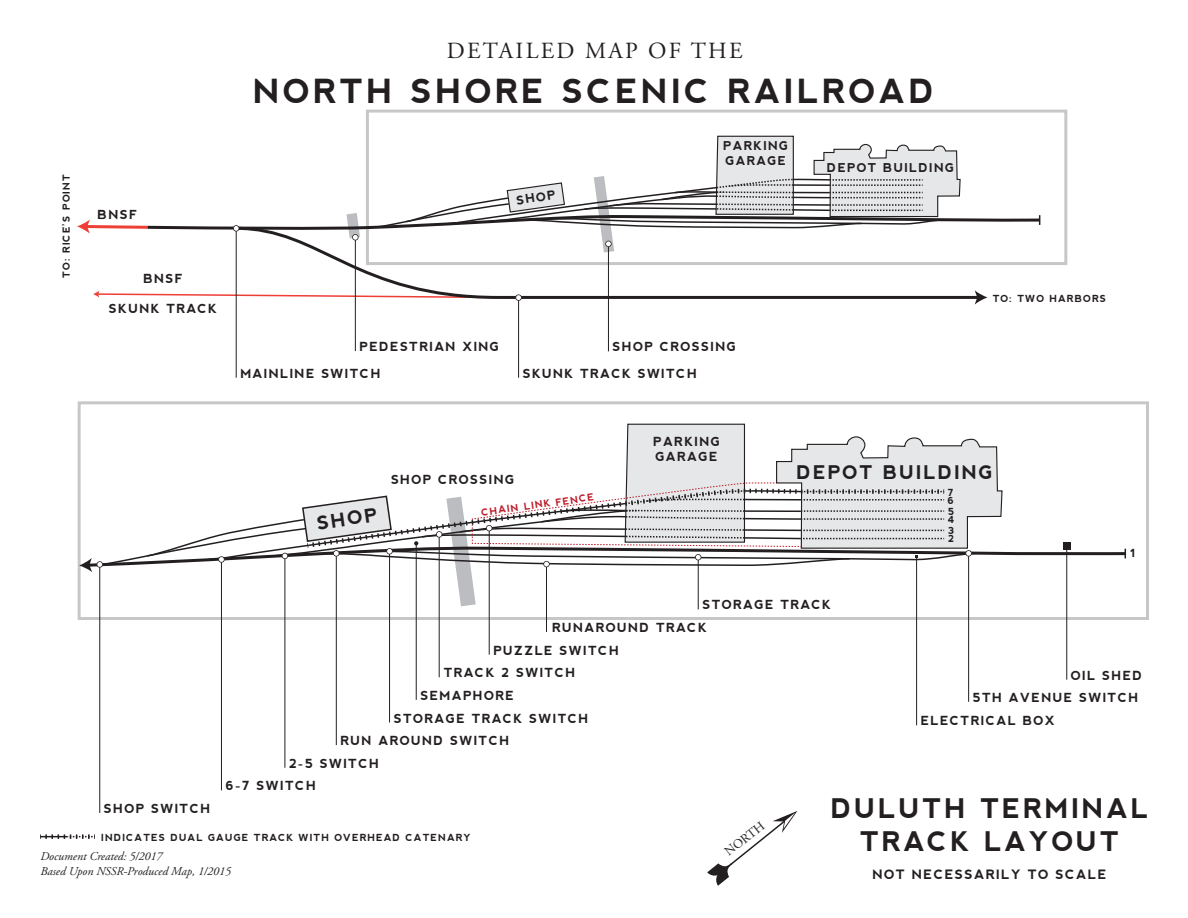
<style>
.page{position:relative;width:1188px;height:918px;background:#fff}
.page>*{position:absolute;margin:0;border:0;box-sizing:border-box;transform-origin:0 0}
.t1{font:700 33.15px "nevis";letter-spacing:.1em;color:#231f20}
.t2{font:700 27px/32.4px "nevis";letter-spacing:.1em;color:#231f20;text-align:center}
.t3{font:23.1px "Adobe Garamond Pro";letter-spacing:.1em;color:#231f20}
.t4{font:700 18.9px "nevis";letter-spacing:.1em;color:#231f20}
.t5{font:700 12.9px "nevis";letter-spacing:.1em;color:#231f20}
.t6{font:12.9px "Adobe Garamond Pro";color:#231f20}
.t7{font:700 12.6px/15px "nevis";letter-spacing:.1em;color:#231f20}
.t8{font:700 12.15px/14.7px "nevis";letter-spacing:.1em;color:#231f20}
.t9{font:italic 12px/14.4px "Adobe Garamond Pro";color:#231f20}
.t10{font:700 11.1px "nevis";color:#231f20}
.t11{font:700 9.75px/8.2px "nevis";letter-spacing:.1em;color:#231f20}
.t12{font:700 9.75px "nevis";color:#be1d2c}
</style>
<div class="page">
<svg style="left:235px;top:253px;width:746px;height:46px"></svg>
<svg style="left:975px;top:290px;width:13px;height:15px"></svg>
<hr style="left:99px;top:564px;width:1px;height:249px;background:#231f20">
<hr style="left:221px;top:559px;width:1px;height:231px;background:#231f20">
<hr style="left:285px;top:556px;width:1px;height:212px;background:#231f20">
<hr style="left:336px;top:553px;width:1px;height:192px;background:#231f20">
<hr style="left:389px;top:551px;width:1px;height:172px;background:#231f20">
<hr style="left:489px;top:528px;width:1px;height:127px;background:#231f20">
<hr style="left:546px;top:564px;width:1px;height:68px;background:#231f20">
<hr style="left:698px;top:557px;width:1px;height:52px;background:#231f20">
<hr style="left:916px;top:557px;width:1px;height:168px;background:#231f20">
<hr style="left:968px;top:553px;width:1px;height:149px;background:#231f20">
<hr style="left:1066px;top:546px;width:1px;height:134px;background:#231f20">
<hr style="left:416px;top:543px;width:1px;height:157px;background:#231f20">
<hr style="left:236px;top:228px;width:1px;height:150px;background:#231f20">
<hr style="left:518px;top:298px;width:1px;height:80px;background:#231f20">
<svg style="left:93px;top:291px;width:429px;height:10px"></svg>
<hr style="left:355px;top:237px;width:1px;height:114px;background:#231f20">
<hr style="left:608px;top:244px;width:1px;height:107px;background:#231f20">
<svg style="left:77px;top:135px;width:964px;height:118px"></svg>
<svg style="left:707px;top:811px;width:90px;height:75px"></svg>
<hr style="left:439px;top:534px;width:1px;height:143px;background:#231f20">
<svg style="left:79px;top:423px;width:1048px;height:183px"></svg>
<svg style="left:40px;top:834px;width:55px;height:5px"></svg>
<h3 class="t3" style="left:447px;top:36px;width:297px">DETAILED MAP OF THE</h3>
<h1 class="t1" style="left:253px;top:72px;width:683px">NORTH SHORE SCENIC RAILROAD</h1>
<p class="t11" style="left:62px;top:278px;width:105px;rotate:-90deg">TO: RICE’S POINT</p>
<p class="t7" style="left:98px;top:207px;width:41px;rotate:1deg">BNSF</p>
<p class="t7" style="left:143px;top:271px;width:41px">BNSF</p>
<p class="t7" style="left:109px;top:301px;width:110px">SKUNK TRACK</p>
<p class="t8" style="left:516px;top:193px;width:41px;rotate:-8deg">SHOP</p>
<p class="t8" style="left:723px;top:139px;width:67px">PARKING<br>GARAGE</p>
<p class="t7" style="left:360px;top:339px;width:141px">PEDESTRIAN XING</p>
<p class="t7" style="left:613px;top:339px;width:125px">SHOP CROSSING</p>
<p class="t7" style="left:240px;top:366px;width:142px">MAINLINE SWITCH</p>
<p class="t7" style="left:523px;top:366px;width:176px">SKUNK TRACK SWITCH</p>
<p class="t8" style="left:827px;top:160px;width:129px">DEPOT BUILDING</p>
<p class="t11" style="left:993px;top:294px;width:115px">TO: TWO HARBORS</p>
<h3 class="t4" style="left:316px;top:512px;width:62px;rotate:-8deg">SHOP</h3>
<p class="t7" style="left:391px;top:472px;width:125px">SHOP CROSSING</p>
<p class="t12" style="left:481px;top:507px;width:115px;rotate:-8deg">CHAIN LINK FENCE</p>
<p class="t7" style="left:653px;top:434px;width:68px">PARKING<br>GARAGE</p>
<h3 class="t4" style="left:797px;top:461px;width:198px">DEPOT BUILDING</h3>
<p class="t11" style="left:947px;top:488px;width:8px">7<br>6</p>
<p class="t11" style="left:948px;top:507px;width:8px">5<br>4</p>
<p class="t11" style="left:948px;top:526px;width:8px">3<br>2</p>
<p class="t10" style="left:1130px;top:547px;width:7px">1</p>
<p class="t7" style="left:702px;top:597px;width:130px">STORAGE TRACK</p>
<p class="t7" style="left:552px;top:620px;width:156px">RUNAROUND TRACK</p>
<p class="t7" style="left:493px;top:643px;width:127px">PUZZLE SWITCH</p>
<p class="t7" style="left:444px;top:665px;width:133px">TRACK 2 SWITCH</p>
<p class="t7" style="left:420px;top:688px;width:95px">SEMAPHORE</p>
<p class="t7" style="left:394px;top:710px;width:196px">STORAGE TRACK SWITCH</p>
<p class="t7" style="left:1071px;top:668px;width:73px">OIL SHED</p>
<p class="t7" style="left:973px;top:690px;width:167px">5TH AVENUE SWITCH</p>
<p class="t7" style="left:921px;top:713px;width:136px">ELECTRICAL BOX</p>
<p class="t7" style="left:340px;top:733px;width:170px">RUN AROUND SWITCH</p>
<p class="t7" style="left:226px;top:752px;width:155px;line-height:22.6px;text-indent:63px">2-5 SWITCH<br>6-7 SWITCH</p>
<p class="t7" style="left:104px;top:801px;width:108px">SHOP SWITCH</p>
<p class="t11" style="left:101px;top:833px;width:371px">INDICATES DUAL GAUGE TRACK WITH OVERHEAD CATENARY</p>
<p class="t9" style="left:40px;top:850px;width:192px">Document Created: 5/2017<br>Based Upon NSSR-Produced Map, 1/2015</p>
<p class="t6" style="left:721px;top:847px;width:49px;rotate:-39deg">NORTH</p>
<h2 class="t2" style="left:831px;top:792px;width:319px">DULUTH TERMINAL<br>TRACK LAYOUT</h2>
<p class="t5" style="left:872px;top:867px;width:236px">NOT NECESSARILY TO SCALE</p>
</div>
